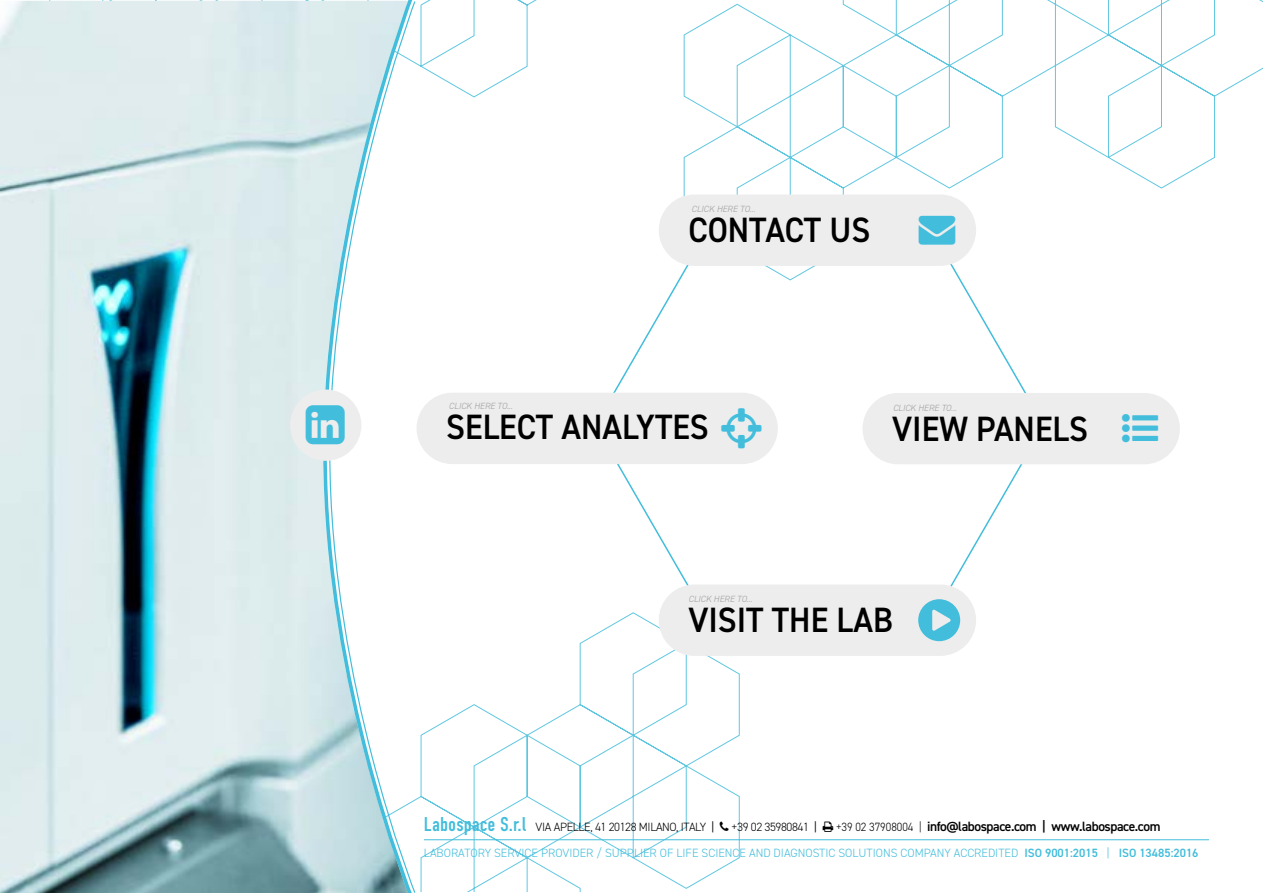
<style>
.page{position:relative;width:1263px;height:893px;background:#fff}
.page>*{position:absolute;margin:0;border:0;box-sizing:border-box;transform-origin:0 0}
.t1{font:600 35.25px "DIN2014";color:#000;scale:.94 1}
.t2{font:600 13.5px "DIN2014";letter-spacing:-.03em;color:#000}
.t3{font:300 12px "DIN2014";color:#42bddb}
.t4{font:300 12px "DIN2014";letter-spacing:-.03em;color:#000}
.t5{font:italic 300 9px "DIN2014";color:#9d9d9c}
.s1{font-family:"DIN Condensed";font-weight:400;font-size:19.95px;color:#42bddb}
.s2{font-weight:400}
.s3{font-weight:300;font-size:12px}
.s4{font-weight:600}
</style>
<div class="page">
<svg style="left:683px;top:1px;width:579px;height:195px"></svg>
<svg style="left:416px;top:621px;width:362px;height:271px"></svg>
<svg style="left:49px;top:0;width:488px;height:98px"></svg>
<svg style="left:613px;top:236px;width:414px;height:385px"></svg>
<img style="left:0;top:1px;width:321px;height:892px">
<svg style="left:321px;top:0;width:8px;height:893px;background:#cde4e8"></svg>
<svg style="left:329px;top:0;width:87px;height:893px"></svg>
<hr style="left:424px;top:839px;width:785px;height:1px;background:#42bddb">
<div style="left:659px;top:194px;width:317px;height:72px;background:#ededed;border-radius:36px"></div>
<div style="left:416px;top:393px;width:362px;height:71px;background:#ededed;border-radius:36px"></div>
<div style="left:862px;top:393px;width:318px;height:71px;background:#ededed;border-radius:36px"></div>
<div style="left:659px;top:584px;width:317px;height:72px;background:#ededed;border-radius:36px"></div>
<svg style="left:918px;top:599px;width:42px;height:42px"></svg>
<div style="left:290px;top:390px;width:71px;height:71px;background:#ededed;border-radius:50%"></div>
<svg style="left:720px;top:822px;width:9px;height:9px"></svg>
<p class="t5" style="left:691px;top:203px;width:65px">CLICK HERE TO...</p>
<h1 class="t1" style="left:688px;top:207px;width:195px">CONTACT US</h1>
<p class="t5" style="left:449px;top:400px;width:65px">CLICK HERE TO...</p>
<h1 class="t1" style="left:446px;top:403px;width:281px">SELECT ANALYTES</h1>
<p class="t5" style="left:688px;top:594px;width:65px">CLICK HERE TO...</p>
<p class="t5" style="left:893px;top:402px;width:65px">CLICK HERE TO...</p>
<h1 class="t1" style="left:892px;top:405px;width:210px">VIEW PANELS</h1>
<h1 class="t1" style="left:688px;top:597px;width:219px">VISIT THE LAB</h1>
<p class="t4" style="left:424px;top:820px;width:292px"><span class="s1">Labospace S.r.l</span> VIA APELLE, 41 20128 MILANO, ITALY <span class="s2">|</span></p>
<p class="t4" style="left:732px;top:820px;width:87px">+39 02 35980841 <span class="s2">|</span></p>
<p class="t2" style="left:836px;top:817px;width:326px"><span class="s3">+39 02 37908004 |</span> info@labospace.com | www.labospace.com</p>
<p class="t3" style="left:424px;top:845px;width:776px">LABORATORY SERVICE PROVIDER / SUPPLIER OF LIFE SCIENCE AND DIAGNOSTIC SOLUTIONS COMPANY ACCREDITED <span class="s4">ISO 9001:2015</span> | <span class="s4">ISO 13485:2016</span></p>
</div>
